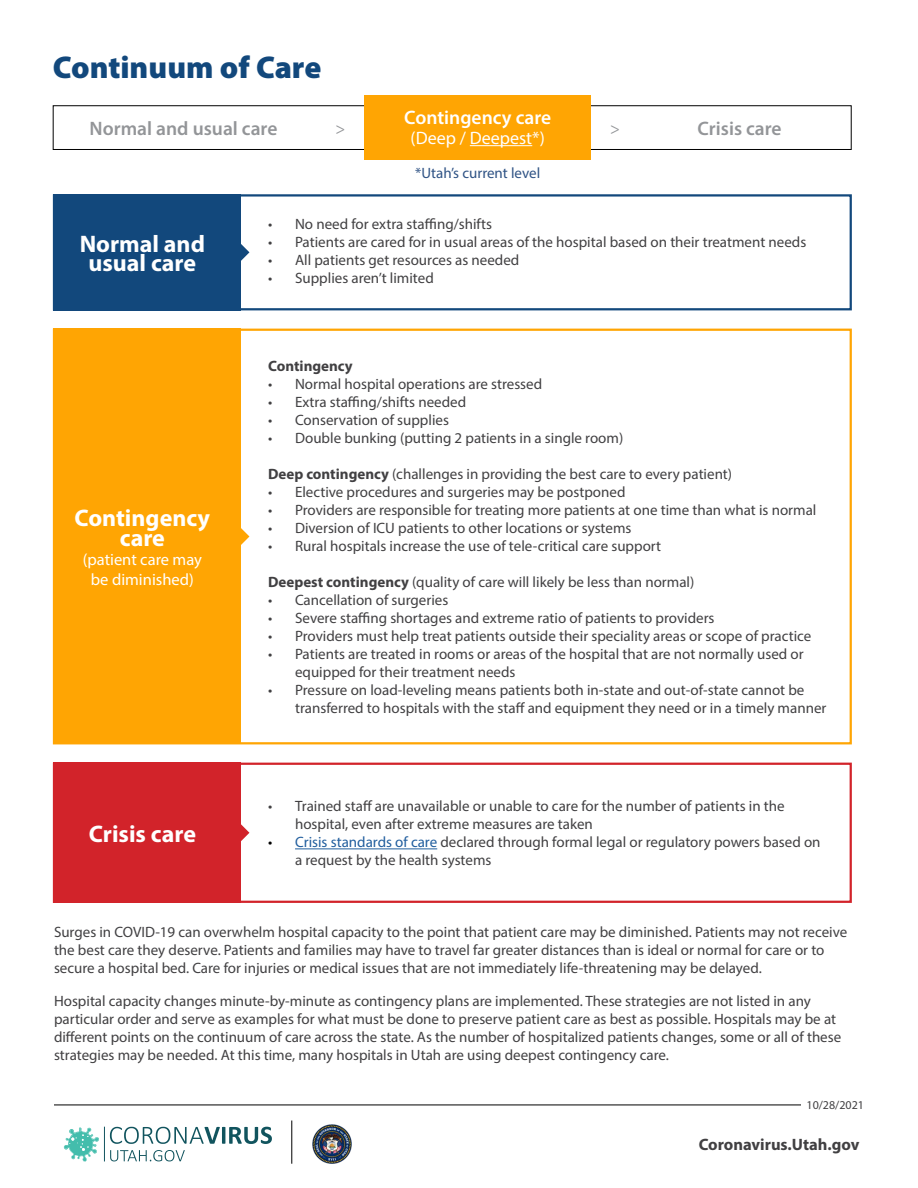
<style>
.page{position:relative;width:918px;height:1188px;background:#fff}
.page>*{position:absolute;margin:0;border:0;box-sizing:border-box;transform-origin:0 0}
.t1{font:900 31.5px "Myriad Pro";color:#12487c}
.t2{font:700 24px/19.5px "Myriad Pro";color:#fff;text-align:center}
.t3{font:600 19.5px "Myriad Pro";color:#939598}
.t4{font:600 19.5px "Myriad Pro";color:#fff}
.t5{font:18px "Myriad Pro";color:#fff}
.t6{font:16.5px/19.5px "Myriad Pro";color:#fff;text-align:center}
.t7{font:700 16.5px "Myriad Pro";color:#414042}
.t8{font:16.5px "Myriad Pro";color:#939598}
.t9{font:15px/18px "Myriad Pro";color:#414042}
.t10{font:15px "Myriad Pro";color:#2f5385}
.t11{font:700 15px "Myriad Pro";color:#414042}
.t12{font:12px "Myriad Pro";color:#414042}
.s1{font-weight:700}
.s2{color:#000}
.s3{color:#215e9e}
</style>
<div class="page">
<svg style="left:64px;top:1127px;width:35px;height:35px"></svg>
<svg style="left:110px;top:1150px;width:75px;height:11px"></svg>
<svg style="left:110px;top:1127px;width:162px;height:17px"></svg>
<hr style="left:104px;top:1127px;width:1px;height:34px;background:#11545e">
<hr style="left:54px;top:1105px;width:810px;height:1px;background:#000">
<hr style="left:292px;top:1121px;width:1px;height:43px;background:#000">
<img style="left:312px;top:1124px;width:40px;height:40px">
<div style="left:802px;top:1095px;width:62px;height:18px;background:#fff"></div>
<div style="left:53px;top:105px;width:798px;height:45px;border:1px solid #000"></div>
<div style="left:364px;top:95px;width:227px;height:65px;background:#ffa503"></div>
<div style="left:53px;top:194px;width:799px;height:116px;border:2px solid #12487c"></div>
<div style="left:53px;top:194px;width:188px;height:116px;background:#12487c"></div>
<svg style="left:241px;top:244px;width:8px;height:17px"></svg>
<div style="left:53px;top:329px;width:188px;height:415px;background:#ffa503"></div>
<svg style="left:241px;top:528px;width:8px;height:17px"></svg>
<div style="left:53px;top:763px;width:799px;height:140px;border:2px solid #d2232a"></div>
<div style="left:53px;top:763px;width:188px;height:140px;background:#d2232a"></div>
<hr style="left:295px;top:849px;width:142px;height:1px;background:#215e9e">
<svg style="left:241px;top:824px;width:8px;height:17px"></svg>
<hr style="left:470px;top:145px;width:62px;height:1px;background:#fff">
<h1 class="t1" style="left:53px;top:46px;width:270px">Continuum of Care</h1>
<h3 class="t4" style="left:404px;top:105px;width:148px">Contingency care</h3>
<p class="t5" style="left:411px;top:127px;width:136px">(Deep / Deepest*)</p>
<p class="t10" style="left:415px;top:164px;width:126px">*Utah’s current level</p>
<h3 class="t3" style="left:90px;top:116px;width:189px">Normal and usual care</h3>
<p class="t8" style="left:335px;top:118px;width:11px">&gt;</p>
<p class="t8" style="left:610px;top:118px;width:11px">&gt;</p>
<h3 class="t3" style="left:698px;top:116px;width:86px">Crisis care</h3>
<h2 class="t2" style="left:80px;top:233px;width:127px">Normal and usual care</h2>
<h2 class="t2" style="left:75px;top:507px;width:137px">Contingency care</h2>
<p class="t6" style="left:83px;top:549px;width:121px">(patient care may be diminished)</p>
<h2 class="t2" style="left:89px;top:823px;width:109px">Crisis care</h2>
<p class="t9" style="left:268px;top:214px;width:226px">• No need for extra staffing/shifts</p>
<p class="t9" style="left:268px;top:232px;width:540px">• Patients are cared for in usual areas of the hospital based on their treatment needs</p>
<p class="t9" style="left:268px;top:250px;width:253px">• All patients get resources as needed</p>
<p class="t9" style="left:268px;top:268px;width:167px">• Supplies aren’t limited</p>
<p class="t11" style="left:268px;top:356px;width:86px">Contingency</p>
<p class="t9" style="left:268px;top:375px;width:276px">• Normal hospital operations are stressed</p>
<p class="t9" style="left:268px;top:393px;width:200px">• Extra staffing/shifts needed</p>
<p class="t9" style="left:268px;top:411px;width:182px">• Conservation of supplies</p>
<p class="t9" style="left:268px;top:429px;width:357px">• Double bunking (putting 2 patients in a single room)</p>
<p class="t9" style="left:268px;top:465px;width:466px"><span class="s1">Deep contingency</span> (challenges in providing the best care to every patient)</p>
<p class="t9" style="left:268px;top:483px;width:359px">• Elective procedures and surgeries may be postponed</p>
<p class="t9" style="left:268px;top:501px;width:550px">• Providers are responsible for treating more patients at one time than what is normal</p>
<p class="t9" style="left:268px;top:519px;width:365px">• Diversion of ICU patients to other locations or systems</p>
<p class="t9" style="left:268px;top:537px;width:395px">• Rural hospitals increase the use of tele-critical care support</p>
<p class="t9" style="left:268px;top:573px;width:428px"><span class="s1">Deepest contingency</span> (quality of care will likely be less than normal)</p>
<p class="t9" style="left:268px;top:591px;width:182px">• Cancellation of surgeries</p>
<p class="t9" style="left:268px;top:609px;width:448px">• Severe staffing shortages and extreme ratio of patients to providers</p>
<p class="t9" style="left:268px;top:627px;width:545px">• Providers must help treat patients outside their speciality areas or scope of practice</p>
<p class="t9" style="left:295px;top:645px;width:510px;text-indent:-27px">• Patients are treated in rooms or areas of the hospital that are not normally used or equipped for their treatment needs</p>
<p class="t9" style="left:295px;top:681px;width:533px;text-indent:-27px">• Pressure on load-leveling means patients both in-state and out-of-state cannot be transferred to hospitals with the staff and equipment they need or in a timely manner</p>
<p class="t9" style="left:295px;top:797px;width:491px;text-indent:-27px">• Trained staff are unavailable or unable to care for the number of patients in the hospital, even after extreme measures are taken</p>
<p class="t9" style="left:295px;top:833px;width:527px;text-indent:-27px"><span class="s2">•</span> <span class="s3">Crisis standards of care</span> declared through formal legal or regulatory powers based on a request by the health systems</p>
<p class="t9" style="left:54px;top:923px;width:795px">Surges in COVID-19 can overwhelm hospital capacity to the point that patient care may be diminished. Patients may not receive the best care they deserve. Patients and families may have to travel far greater distances than is ideal or normal for care or to secure a hospital bed. Care for injuries or medical issues that are not immediately life-threatening may be delayed.</p>
<p class="t9" style="left:54px;top:992px;width:789px">Hospital capacity changes minute-by-minute as contingency plans are implemented. These strategies are not listed in any particular order and serve as examples for what must be done to preserve patient care as best as possible. Hospitals may be at different points on the continuum of care across the state. As the number of hospitalized patients changes, some or all of these strategies may be needed. At this time, many hospitals in Utah are using deepest contingency care.</p>
<p class="t12" style="left:807px;top:1097px;width:59px">10/28/2021</p>
<p class="t7" style="left:699px;top:1134px;width:163px">Coronavirus.Utah.gov</p>
</div>
